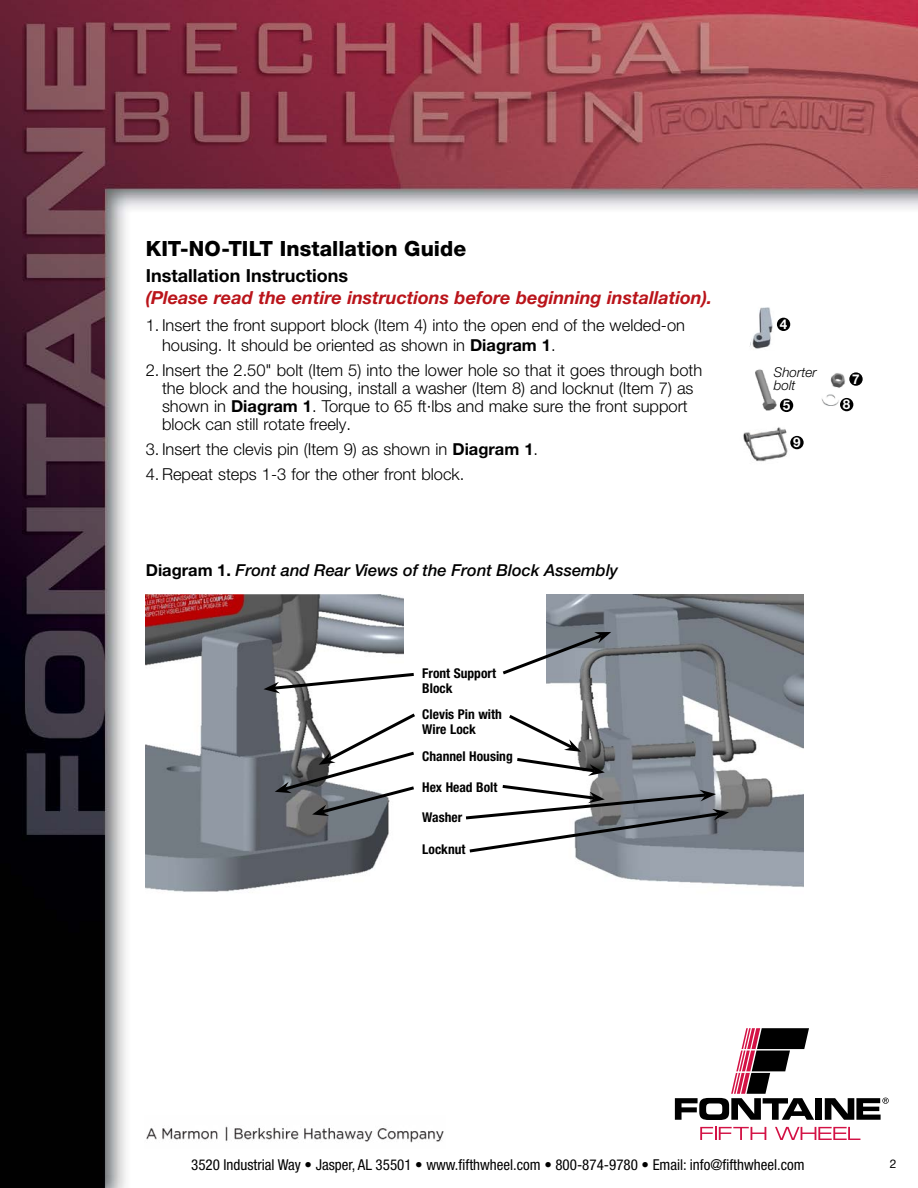
<style>
.page{position:relative;width:918px;height:1188px;background:#fff}
.page>*{position:absolute;margin:0;border:0;box-sizing:border-box;transform-origin:0 0}
.t1{font:800 21px "Helvetica Neue LT Pro";color:#000}
.t2{font:italic 700 18px "Helvetica Neue LT Pro";color:#ba141a}
.t3{font:700 18px "Helvetica Neue LT Pro";color:#000}
.t4{font:300 16.5px/17.9px "Helvetica Neue LT Pro";color:#000}
.t5{font:italic 500 16.5px "Helvetica Neue LT Pro";color:#000}
.t6{font:condensed 15px "Helvetica Neue LT Pro";color:#000}
.t7{font:700 condensed 13.5px/15px "Helvetica Neue LT Pro";color:#000}
.t8{font:italic 300 13.5px/13.5px "Helvetica Neue LT Pro";color:#000}
.t9{font:700 13.5px "Helvetica Neue LT Pro";color:#fff}
.t10{font:12px "Helvetica Neue LT Pro";color:#000}
.s1{font-weight:700}
.s2{font-weight:700;font-style:normal}
</style>
<div class="page">
<img style="left:0;top:0;width:918px;height:1188px">
<img style="left:144px;top:1115px;width:301px;height:33px">
<svg style="left:700px;top:1127px;width:66px;height:13px"></svg>
<svg style="left:775px;top:1127px;width:85px;height:13px"></svg>
<svg style="left:675px;top:1028px;width:139px;height:92px"></svg>
<div style="left:816px;top:1098px;width:6px;height:22px;background:#000"></div>
<svg style="left:825px;top:1098px;width:64px;height:22px"></svg>
<img style="left:146px;top:594px;width:258px;height:303px">
<img style="left:546px;top:594px;width:258px;height:303px">
<svg style="left:264px;top:671px;width:153px;height:22px"></svg>
<svg style="left:275px;top:711px;width:143px;height:105px"></svg>
<svg style="left:499px;top:632px;width:112px;height:45px"></svg>
<svg style="left:506px;top:712px;width:99px;height:64px"></svg>
<svg style="left:463px;top:783px;width:266px;height:71px"></svg>
<img style="left:749px;top:307px;width:25px;height:43px">
<img style="left:749px;top:367px;width:31px;height:48px">
<img style="left:740px;top:426px;width:57px;height:42px">
<img style="left:819px;top:391px;width:22px;height:18px">
<img style="left:825px;top:372px;width:22px;height:19px">
<div style="left:777px;top:318px;width:13px;height:13px;background:#000;border-radius:50%"></div>
<div style="left:840px;top:398px;width:13px;height:13px;background:#000;border-radius:50%"></div>
<div style="left:849px;top:372px;width:14px;height:14px;background:#000;border-radius:50%"></div>
<div style="left:780px;top:399px;width:13px;height:13px;background:#000;border-radius:50%"></div>
<div style="left:790px;top:436px;width:14px;height:13px;background:#000;border-radius:50%"></div>
<p class="t1" style="left:146px;top:236px;width:322px">KIT-NO-TILT Installation Guide</p>
<p class="t3" style="left:146px;top:265px;width:204px">Installation Instructions</p>
<p class="t2" style="left:146px;top:286px;width:568px">(Please read the entire instructions before beginning installation).</p>
<p class="t4" style="left:162px;top:315px;width:525px;line-height:19.8px;text-indent:-16px">1. Insert the front support block (Item 4) into the open end of the welded-on housing. It should be oriented as shown in <span class="s1">Diagram 1</span>.</p>
<p class="t4" style="left:162px;top:361px;width:542px;text-indent:-16px">2. Insert the 2.50" bolt (Item 5) into the lower hole so that it goes through both the block and the housing, install a washer (Item 8) and locknut (Item 7) as shown in <span class="s1">Diagram 1</span>. Torque to 65 ft∙lbs and make sure the front support block can still rotate freely.</p>
<p class="t4" style="left:146px;top:436px;width:394px;line-height:25.3px">3. Insert the clevis pin (Item 9) as shown in <span class="s1">Diagram 1</span>.<br>4.Repeat steps 1-3 for the other front block.</p>
<p class="t5" style="left:146px;top:561px;width:474px"><span class="s2">Diagram 1.</span> Front and Rear Views of the Front Block Assembly</p>
<p class="t7" style="left:422px;top:666px;width:75px">Front Support<br>Block</p>
<p class="t7" style="left:422px;top:707px;width:81px">Clevis Pin with<br>Wire Lock</p>
<p class="t7" style="left:422px;top:749px;width:92px">Channel Housing</p>
<p class="t7" style="left:422px;top:779px;width:77px">Hex Head Bolt</p>
<p class="t7" style="left:422px;top:810px;width:42px">Washer</p>
<p class="t7" style="left:422px;top:841px;width:45px">Locknut</p>
<p class="t9" style="left:780px;top:316px;width:9px">4</p>
<p class="t8" style="left:774px;top:365px;width:44px">Shorter bolt</p>
<p class="t9" style="left:783px;top:397px;width:9px">5</p>
<p class="t9" style="left:793px;top:434px;width:9px">9</p>
<p class="t9" style="left:852px;top:371px;width:9px">7</p>
<p class="t9" style="left:843px;top:396px;width:9px">8</p>
<p class="t6" style="left:191px;top:1156px;width:615px">3520 Industrial Way • Jasper, AL 35501 • www.fifthwheel.com • 800-874-9780 • Email: info@fifthwheel.com</p>
<p class="t10" style="left:890px;top:1157px;width:8px">2</p>
</div>
